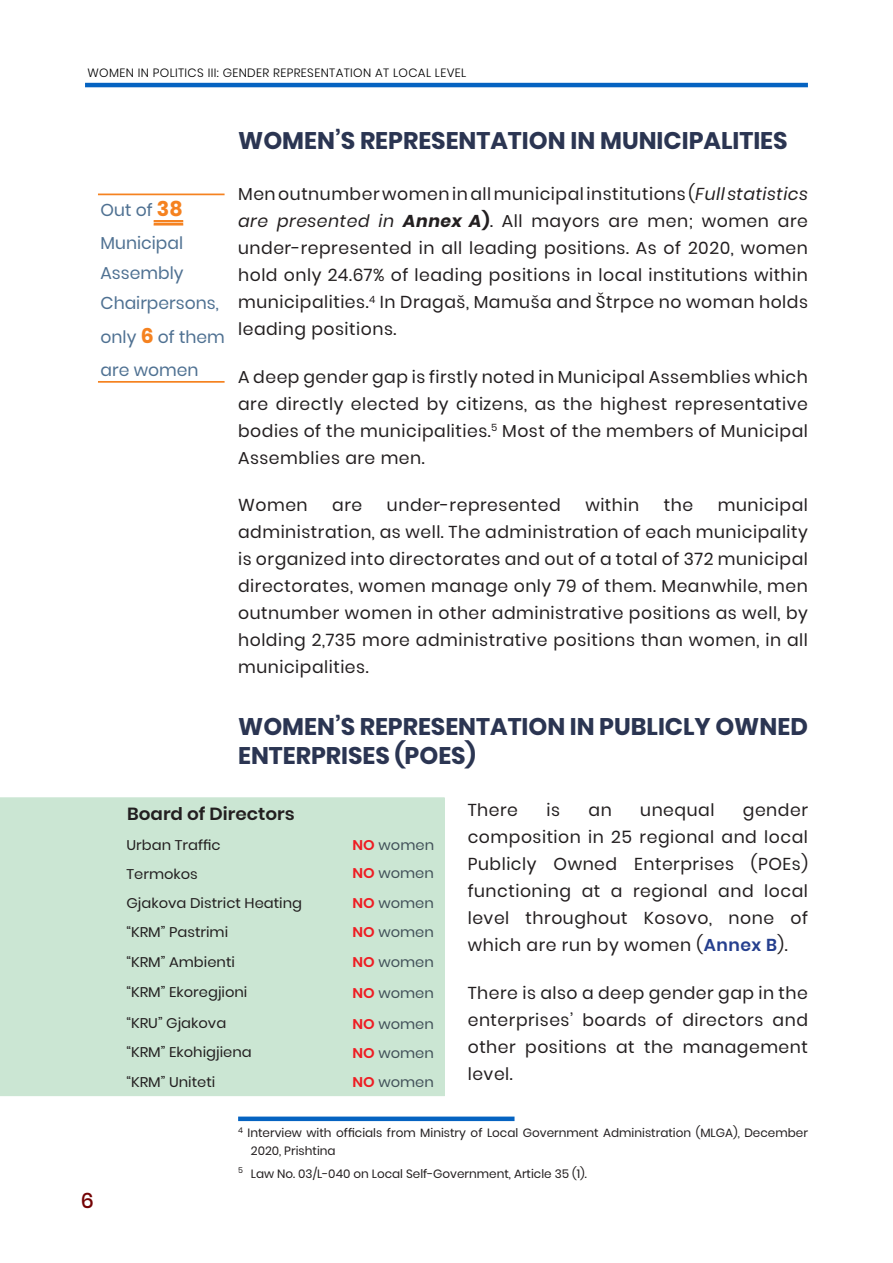
<style>
.page{position:relative;width:893px;height:1263px;background:#fff}
.page>*{position:absolute;margin:0;border:0;box-sizing:border-box;transform-origin:0 0}
.Heading_1{font:700 24px/28.8px "Poppins";color:#2b3552}
.t1{font:500 21px "Poppins";color:#740304}
.t2{font:600 17.55px "Poppins";color:#231f20;scale:1.05 1}
.t3{font:17.25px/27px "Poppins";letter-spacing:.03em;color:#231f20;text-align:justify}
.t4{font:17.25px/32.4px "Poppins";color:#4f7192}
.t5{font:14.1px/29.7px "Poppins";color:#231f20;scale:1.05 1}
.t6{font:14.1px/29.5px "Poppins";color:#425159;text-align:justify;scale:1.05 1}
.footnote_text{font:12px/18px "Poppins";color:#231f20}
.t7{font:300 12px "Poppins";letter-spacing:.03em;color:#000}
.s1{font-style:italic}
.s2{font-weight:700;font-style:italic}
.s3{font-weight:700}
.s4{font-weight:700;font-size:20.55px;color:#f58220}
.s5{font-weight:600;color:#253f8e}
.s6{font-weight:600;color:#ee1d23}
</style>
<div class="page">
<hr style="left:85px;top:83px;width:723px;height:4px;background:#0563c1">
<div style="left:238px;top:1116px;width:276px;height:5px;background:#0563c1"></div>
<div style="left:154px;top:220px;width:29px;height:2px;border:1px solid #f58220"></div>
<svg style="left:154px;top:221px;width:29px;height:2px"></svg>
<div style="left:154px;top:223px;width:29px;height:2px;border:1px solid #f58220"></div>
<hr style="left:98px;top:194px;width:127px;height:1px;background:#f58220">
<hr style="left:98px;top:381px;width:127px;height:2px;background:#f58220">
<div style="left:0;top:797px;width:445px;height:299px;background:#cbe6d3"></div>
<p class="t7" style="left:87px;top:65px;width:380px">WOMEN IN POLITICS III: GENDER REPRESENTATION AT LOCAL LEVEL</p>
<p class="Heading_1" style="left:238px;top:126px;width:551px">WOMEN’S REPRESENTATION IN MUNICIPALITIES</p>
<p class="t3" style="left:238px;top:181px;width:571px">Men outnumber women in all municipal institutions (<span class="s1">Full statistics are presented in</span> <span class="s2">Annex A</span><span class="s3">)</span>. All mayors are men; women are under-represented in all leading positions. As of 2020, women hold only 24.67% of leading positions in local institutions within municipalities.<sup>4</sup> In Dragaš, Mamuša and Štrpce no woman holds leading positions.</p>
<p class="t3" style="left:238px;top:363px;width:571px">A deep gender gap is firstly noted in Municipal Assemblies which are directly elected by citizens, as the highest representative bodies of the municipalities.<sup>5</sup> Most of the members of Municipal Assemblies are men.</p>
<p class="t3" style="left:238px;top:492px;width:71px">Women</p>
<p class="t3" style="left:332px;top:492px;width:32px">are</p>
<p class="t3" style="left:387px;top:492px;width:175px">under-represented</p>
<p class="t3" style="left:585px;top:492px;width:55px">within</p>
<p class="t3" style="left:664px;top:492px;width:31px">the</p>
<p class="t4" style="left:101px;top:194px;width:84px">Out of <span class="s4">38<br></span>Municipal</p>
<p class="t4" style="left:101px;top:258px;width:120px;line-height:30.3px">Assembly<br>Chairpersons,</p>
<p class="t4" style="left:101px;top:321px;width:126px">only <span class="s4">6</span> of them are women</p>
<p class="t3" style="left:238px;top:492px;width:571px;text-indent:480px">municipal administration, as well. The administration of each municipality is organized into directorates and out of a total of 372 municipal directorates, women manage only 79 of them. Meanwhile, men outnumber women in other administrative positions as well, by holding 2,735 more administrative positions than women, in all municipalities.</p>
<p class="Heading_1" style="left:238px;top:713px;width:571px">WOMEN’S REPRESENTATION IN PUBLICLY OWNED<br>ENTERPRISES (POES)</p>
<p class="t3" style="left:468px;top:796px;width:52px">There</p>
<p class="t3" style="left:546px;top:796px;width:15px">is</p>
<p class="t3" style="left:588px;top:796px;width:25px">an</p>
<p class="t3" style="left:640px;top:796px;width:76px">unequal</p>
<p class="t3" style="left:468px;top:796px;width:342px;text-indent:275px">gender composition in 25 regional and local Publicly Owned Enterprises (POEs) functioning at a regional and local level throughout Kosovo, none of which are run by women (<span class="s5">Annex B</span>).</p>
<p class="t3" style="left:468px;top:979px;width:342px">There is also a deep gender gap in the enterprises’ boards of directors and other positions at the management level.</p>
<p class="t2" style="left:127px;top:803px;width:161px">Board of Directors</p>
<p class="t5" style="left:126px;top:830px;width:169px">Urban Traffic<br>Termokos<br>Gjakova District Heating “KRM” Pastrimi<br>“KRM” Ambienti<br>“KRM” Ekoregjioni<br>“KRU” Gjakova</p>
<p class="t5" style="left:126px;top:1038px;width:121px;line-height:29.2px">“KRM” Ekohigjiena “KRM” Uniteti</p>
<p class="t6" style="left:352px;top:830px;width:79px"><span class="s6">NO</span> women <span class="s6">NO</span> women <span class="s6">NO</span> women <span class="s6">NO</span> women <span class="s6">NO</span> women <span class="s6">NO</span> women</p>
<p class="t6" style="left:352px;top:1009px;width:79px;line-height:29.1px"><span class="s6">NO</span> women <span class="s6">NO</span> women <span class="s6">NO</span> women</p>
<p class="t1" style="left:81px;top:1188px;width:15px">6</p>
<p class="footnote_text" style="left:251px;top:1124px;width:559px;text-indent:-13px"><sup>4</sup> Interview with officials from Ministry of Local Government Administration (MLGA), December<br>2020, Prishtina</p>
<p class="footnote_text" style="left:238px;top:1165px;width:350px"><sup>5</sup> Law No. 03/L-040 on Local Self-Government, Article 35 (1).</p>
</div>
